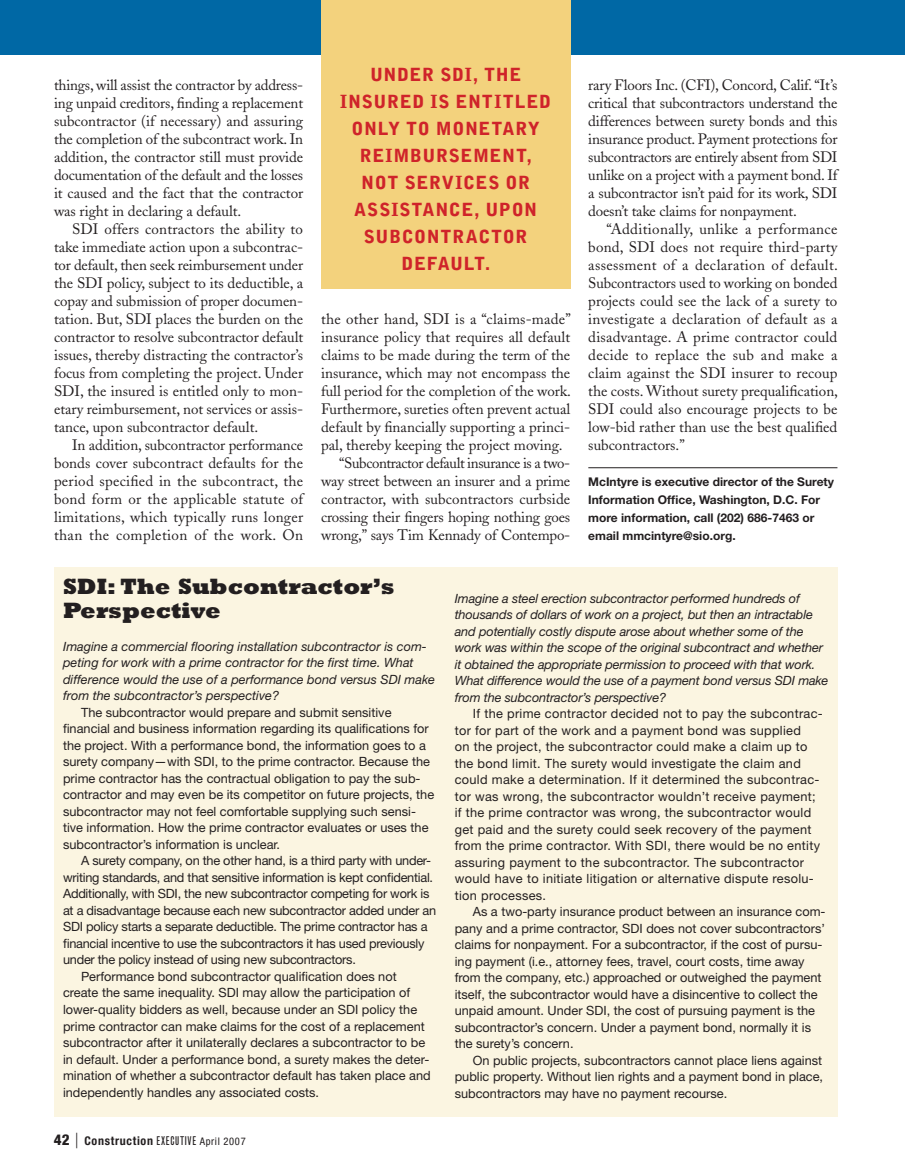
<style>
.page{position:relative;width:905px;height:1175px;background:#fff}
.page>*{position:absolute;margin:0;border:0;box-sizing:border-box;transform-origin:0 0}
.t1{font:800 22.5px/24px "Rockwell";color:#231f20}
.t2{font:900 18px/27px "Bell Gothic";letter-spacing:.035em;color:#cf232a;text-align:center}
.t3{font:15px/18px "Adobe Caslon";color:#231f20;text-align:justify}
.t4{font:15px "Adobe Caslon";letter-spacing:-.025em;color:#231f20}
.t5{font:12.75px/16.5px "Helvetica Neue";color:#231f20}
.t6{font:12.75px/16.5px "Helvetica Neue";letter-spacing:.025em;color:#231f20}
.t7{font:italic 12.75px/16.5px "Helvetica Neue";letter-spacing:-.01em;color:#231f20}
.t8{font:12.75px "Helvetica Neue";letter-spacing:-.02em;color:#231f20}
.t9{font:700 12px/18px "Helvetica Neue";color:#231f20}
.t10{font:700 condensed 12px "Helvetica Neue";letter-spacing:.06em;color:#231f20}
.s1{font-weight:800;font-size:15px}
.s2{font-weight:100;font-size:21px}
.s3{font-family:"Grotesque";font-weight:400;font-stretch:extra-condensed}
.s4{font-weight:400;font-size:10.5px}
</style>
<div class="page">
<div style="left:0;top:0;width:904px;height:54px;background:#0068a5"></div>
<hr style="left:588px;top:467px;width:249px;height:1px;background:#231f20">
<div style="left:54px;top:567px;width:783px;height:549px;background:#fbf5e1"></div>
<div style="left:321px;top:0;width:249px;height:288px;background:#f3d27d"></div>
<p class="t3" style="left:54px;top:78px;width:251px">things, will assist the contractor by address&shy;ing unpaid creditors, finding a replacement subcontractor (if necessary) and assuring the completion of the subcontract work. In addition, the contractor still must provide documentation of the default and the losses it caused and the fact that the contractor was right in declaring a default.</p>
<p class="t3" style="left:54px;top:222px;width:251px;text-indent:18px">SDI offers contractors the ability to take immediate action upon a subcontrac&shy;tor default, then seek reimbursement under the SDI policy, subject to its deductible, a copay and submission of proper documen&shy;tation. But, SDI places the burden on the contractor to resolve subcontractor default issues, thereby distracting the contractor’s focus from completing the project. Under SDI, the insured is entitled only to mon&shy;etary reimbursement, not services or assis&shy;tance, upon subcontractor default.</p>
<p class="t3" style="left:54px;top:438px;width:251px;text-indent:18px">In addition, subcontractor performance bonds cover subcontract defaults for the period specified in the subcontract, the bond form or the applicable statute of limitations, which typically runs longer than the completion of the work. On</p>
<p class="t2" style="left:340px;top:62px;width:213px">UNDER SDI, THE<br>INSURED IS ENTITLED<br>ONLY TO MONETARY<br>REIMBURSEMENT,<br>NOT SERVICES OR<br>ASSISTANCE, UPON<br>SUBCONTRACTOR<br>DEFAULT.</p>
<p class="t3" style="left:321px;top:312px;width:251px">the other hand, SDI is a “claims-made”</p>
<p class="t3" style="left:321px;top:330px;width:250px">insurance policy that requires all default</p>
<p class="t3" style="left:321px;top:348px;width:250px">claims to be made during the term of the</p>
<p class="t3" style="left:321px;top:366px;width:250px">insurance, which may not encompass the</p>
<p class="t3" style="left:321px;top:384px;width:251px">full period for the completion of the work.</p>
<p class="t3" style="left:321px;top:402px;width:251px">Furthermore, sureties often prevent actual</p>
<p class="t3" style="left:321px;top:420px;width:250px">default by financially supporting a princi-</p>
<p class="t3" style="left:321px;top:438px;width:243px">pal, thereby keeping the project moving.</p>
<p class="t4" style="left:339px;top:457px;width:232px">“Subcontractor default insurance is a two-</p>
<p class="t3" style="left:321px;top:474px;width:250px">way street between an insurer and a prime</p>
<p class="t3" style="left:321px;top:492px;width:250px">contractor, with subcontractors curbside</p>
<p class="t3" style="left:321px;top:510px;width:251px">crossing their fingers hoping nothing goes</p>
<p class="t3" style="left:321px;top:528px;width:251px">wrong,” says Tim Kennady of Contempo-</p>
<p class="t3" style="left:588px;top:78px;width:251px">rary Floors Inc. (CFI), Concord, Calif. “It’s critical that subcontractors understand the differences between surety bonds and this insurance product. Payment protections for subcontractors are entirely absent from SDI unlike on a project with a payment bond. If a subcontractor isn’t paid for its work, SDI doesn’t take claims for nonpayment.</p>
<p class="t3" style="left:588px;top:222px;width:251px;text-indent:18px">“Additionally, unlike a performance bond, SDI does not require third-party assessment of a declaration of default.<br>Subcontractors used to working on bonded projects could see the lack of a surety to investigate a declaration of default as a disadvantage. A prime contractor could decide to replace the sub and make a claim against the SDI insurer to recoup the costs. Without surety prequalification, SDI could also encourage projects to be low-bid rather than use the best qualified subcontractors.”</p>
<p class="t9" style="left:588px;top:474px;width:247px">McIntyre is executive director of the Surety Information Office, Washington, D.C. For more information, call (202) 686-7463 or email mmcintyre@sio.org.</p>
<h1 class="t1" style="left:63px;top:576px;width:333px">SDI: The Subcontractor’s<br>Perspective</h1>
<p class="t7" style="left:63px;top:639px;width:373px">Imagine a commercial flooring installation subcontractor is com&shy;peting for work with a prime contractor for the first time. What difference would the use of a performance bond versus SDI make from the subcontractor’s perspective?</p>
<p class="t5" style="left:63px;top:705px;width:373px;text-indent:18px">The subcontractor would prepare and submit sensitive financial and business information regarding its qualifications for the project. With a performance bond, the information goes to a surety company—with SDI, to the prime contractor. Because the prime contractor has the contractual obligation to pay the sub&shy;contractor and may even be its competitor on future projects, the subcontractor may not feel comfortable supplying such sensi&shy;tive information. How the prime contractor evaluates or uses the subcontractor’s information is unclear.</p>
<p class="t8" style="left:81px;top:856px;width:352px">A surety company, on the other hand, is a third party with under-</p>
<p class="t8" style="left:63px;top:872px;width:371px">writing standards, and that sensitive information is kept confidential.</p>
<p class="t8" style="left:63px;top:889px;width:368px">Additionally, with SDI, the new subcontractor competing for work is</p>
<p class="t8" style="left:63px;top:905px;width:374px">at a disadvantage because each new subcontractor added under an</p>
<p class="t8" style="left:63px;top:922px;width:366px">SDI policy starts a separate deductible. The prime contractor has a</p>
<p class="t8" style="left:63px;top:938px;width:363px">financial incentive to use the subcontractors it has used previously</p>
<p class="t8" style="left:63px;top:955px;width:294px">under the policy instead of using new subcontractors.</p>
<p class="t5" style="left:81px;top:969px;width:317px">Performance bond subcontractor qualification does not</p>
<p class="t5" style="left:63px;top:986px;width:349px">create the same inequality. SDI may allow the participation of</p>
<p class="t5" style="left:63px;top:1002px;width:355px">lower-quality bidders as well, because under an SDI policy the</p>
<p class="t5" style="left:63px;top:1019px;width:363px">prime contractor can make claims for the cost of a replacement</p>
<p class="t5" style="left:63px;top:1035px;width:363px">subcontractor after it unilaterally declares a subcontractor to be</p>
<p class="t5" style="left:63px;top:1052px;width:368px">in default. Under a performance bond, a surety makes the deter-</p>
<p class="t5" style="left:63px;top:1068px;width:369px">mination of whether a subcontractor default has taken place and</p>
<p class="t5" style="left:63px;top:1085px;width:258px">independently handles any associated costs.</p>
<p class="t10" style="left:54px;top:1136px;width:193px"><span class="s1">42</span> <span class="s2">|</span> Construction <span class="s3">EXECUTIVE</span> <span class="s4">April 2007</span></p>
<p class="t7" style="left:455px;top:591px;width:375px">Imagine a steel erection subcontractor performed hundreds of thousands of dollars of work on a project, but then an intractable and potentially costly dispute arose about whether some of the work was within the scope of the original subcontract and whether it obtained the appropriate permission to proceed with that work.<br>What difference would the use of a payment bond versus SDI make from the subcontractor’s perspective?</p>
<p class="t6" style="left:455px;top:706px;width:369px;text-indent:18px">If the prime contractor decided not to pay the subcontrac&shy;tor for part of the work and a payment bond was supplied<br>on the project, the subcontractor could make a claim up to the bond limit. The surety would investigate the claim and could make a determination. If it determined the subcontrac&shy;tor was wrong, the subcontractor wouldn’t receive payment; if the prime contractor was wrong, the subcontractor would get paid and the surety could seek recovery of the payment from the prime contractor. With SDI, there would be no entity assuring payment to the subcontractor. The subcontractor would have to initiate litigation or alternative dispute resolu&shy;tion processes.</p>
<p class="t5" style="left:455px;top:904px;width:372px;text-indent:18px">As a two-party insurance product between an insurance com&shy;pany and a prime contractor, SDI does not cover subcontractors’ claims for nonpayment. For a subcontractor, if the cost of pursu&shy;ing payment (i.e., attorney fees, travel, court costs, time away from the company, etc.) approached or outweighed the payment itself, the subcontractor would have a disincentive to collect the unpaid amount. Under SDI, the cost of pursuing payment is the subcontractor’s concern. Under a payment bond, normally it is the surety’s concern.</p>
<p class="t5" style="left:455px;top:1053px;width:370px;text-align:justify;text-indent:18px">On public projects, subcontractors cannot place liens against public property. Without lien rights and a payment bond in place, subcontractors may have no payment recourse.</p>
</div>
